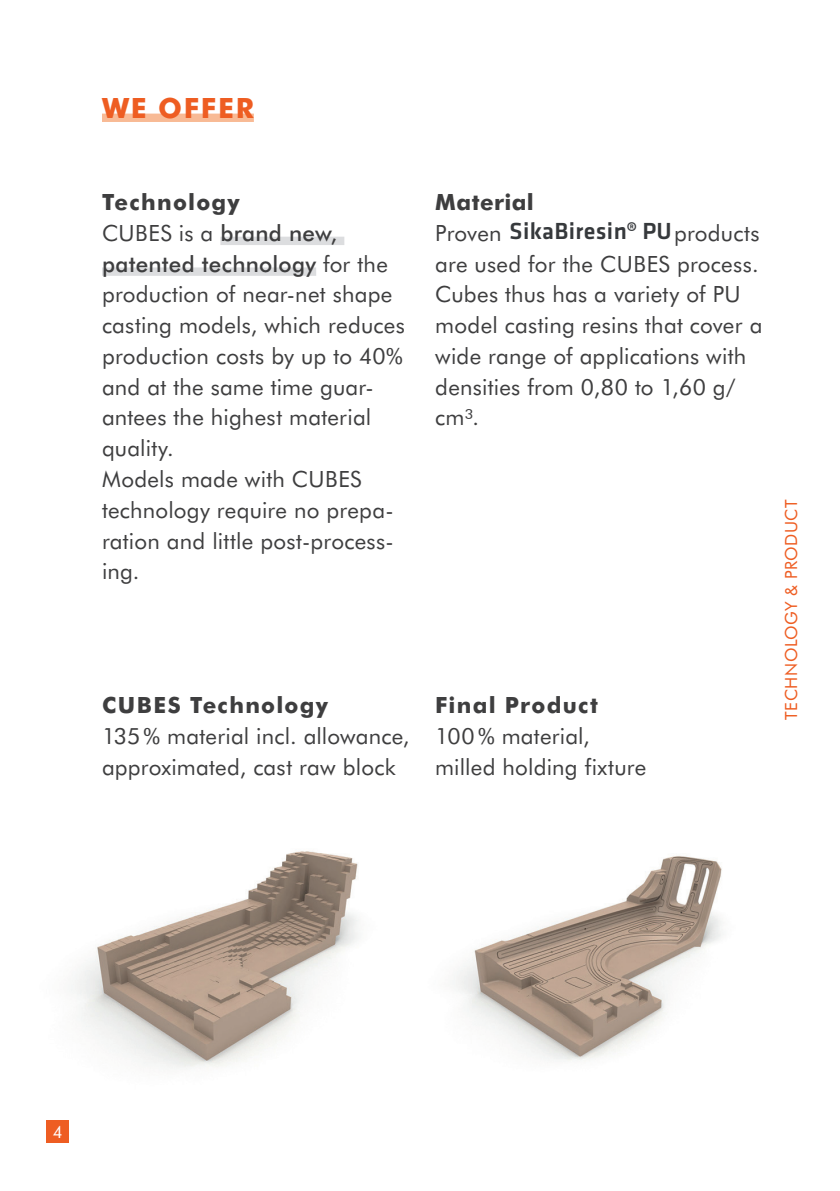
<style>
.page{position:relative;width:840px;height:1191px;background:#fff}
.page>*{position:absolute;margin:0;border:0;box-sizing:border-box;transform-origin:0 0}
.t1{font:700 28px "Futura BT";letter-spacing:.065em;color:#ee5d22}
.t2{font:22.4px/30.8px "Futura BT";letter-spacing:.01em;color:#3e3e3f}
.t3{font:700 22.4px "Futura BT";letter-spacing:.055em;color:#3e3e3f}
.t4{font:16.8px "Futura BT";letter-spacing:.03em;color:#ee5d22}
.t5{font:16.8px "Futura BT";color:#fff}
.s1{font-weight:700}
.s2{font-weight:500}
.s3{font-family:"Klavika";font-weight:500;font-size:24.2px;color:#36393c}
</style>
<div class="page">
<div style="left:46px;top:1120px;width:23px;height:22px;background:#ee5d22"></div>
<div style="left:102px;top:114px;width:152px;height:8px;background:#f8ba95"></div>
<div style="left:220px;top:237px;width:124px;height:8px;background:#dcdddf"></div>
<div style="left:102px;top:267px;width:214px;height:9px;background:#dcdddf"></div>
<img style="left:71px;top:851px;width:288px;height:218px">
<img style="left:453px;top:856px;width:269px;height:205px">
<p class="t1" style="left:102px;top:91px;width:153px">WE OFFER</p>
<p class="t2" style="left:102px;top:186px;width:304px"><span class="s1">Technology<br></span>CUBES is a <span class="s2">brand new, patented technology</span> for the production of near-net shape casting models, which reduces production costs by up to 40% and at the same time guar&shy;antees the highest material quality.<br>Models made with CUBES technology require no prepa&shy;ration and little post-process&shy;ing.</p>
<p class="t3" style="left:102px;top:691px;width:227px">CUBES Technology</p>
<p class="t2" style="left:102px;top:720px;width:309px">135% material incl. allowance, approximated, cast raw block</p>
<p class="t2" style="left:435px;top:186px;width:328px"><span class="s1">Material<br></span>Proven <span class="s3">SikaBiresin® PU</span>products are used for the CUBES process.<br>Cubes thus has a variety of PU model casting resins that cover a wide range of applications with densities from 0,80 to 1,60 g/ cm³.</p>
<p class="t3" style="left:435px;top:691px;width:164px">Final Product</p>
<p class="t2" style="left:435px;top:720px;width:212px">100% material, milled holding fixture</p>
<p class="t4" style="left:780px;top:719px;width:222px;rotate:-90deg">TECHNOLOGY &amp; PRODUCT</p>
<p class="t5" style="left:53px;top:1121px;width:11px">4</p>
</div>
